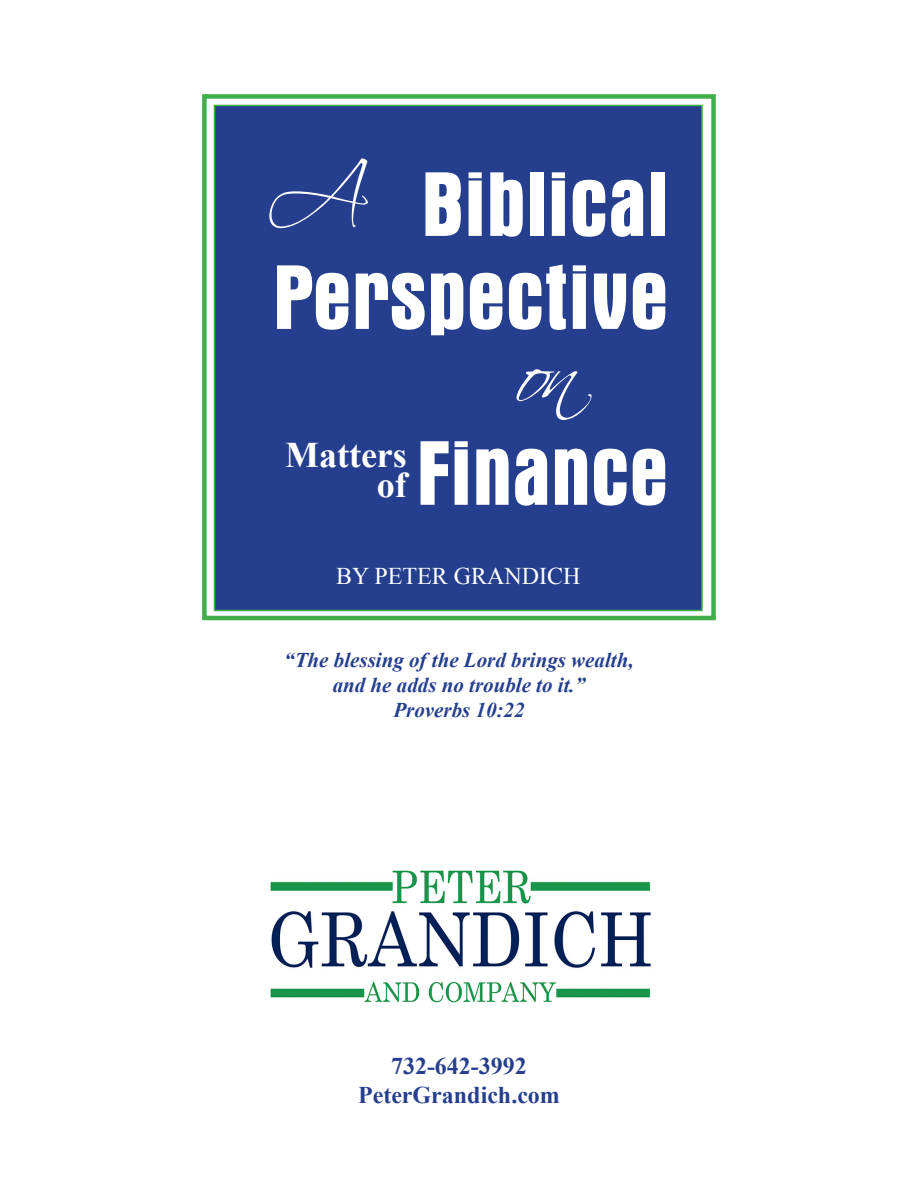
<style>
.page{position:relative;width:918px;height:1188px;background:#fff}
.page>*{position:absolute;margin:0;border:0;box-sizing:border-box;transform-origin:0 0}
.t1{font:700 condensed 93px "Aurora BT";color:#fff}
.t2{font:90px "Scriptina";color:#fff}
.t3{font:700 36px "Times New Roman";color:#fff}
.t4{font:700 24px "Times New Roman";color:#253f8e}
.t5{font:24px "Times New Roman";color:#fff}
.t6{font:italic 700 21px "Times New Roman";color:#253f8e}
</style>
<div class="page">
<div style="left:214px;top:105px;width:489px;height:506px;background:#253f8e;border:2px solid #40ae49"></div>
<img style="left:270px;top:870px;width:381px;height:133px">
<div style="left:202px;top:94px;width:514px;height:526px;border:4px solid #40ae49"></div>
<p class="t2" style="left:266px;top:143px;width:102px">A</p>
<p class="t1" style="left:421px;top:151px;width:249px">Biblical</p>
<p class="t1" style="left:273px;top:244px;width:397px">Perspective</p>
<p class="t2" style="left:515px;top:316px;width:66px">on</p>
<p class="t1" style="left:416px;top:420px;width:254px">Finance</p>
<p class="t3" style="left:285px;top:430px;width:123px">Matters</p>
<p class="t3" style="left:377px;top:460px;width:31px">of</p>
<p class="t5" style="left:336px;top:560px;width:246px">BY PETER GRANDICH</p>
<p class="t6" style="left:284px;top:645px;width:351px">“The blessing of the Lord brings wealth,</p>
<p class="t6" style="left:333px;top:670px;width:254px">and he adds no trouble to it.”</p>
<p class="t6" style="left:393px;top:695px;width:133px">Proverbs 10:22</p>
<p class="t4" style="left:391px;top:1049px;width:137px">732-642-3992</p>
<p class="t4" style="left:358px;top:1078px;width:203px">PeterGrandich.com</p>
</div>
